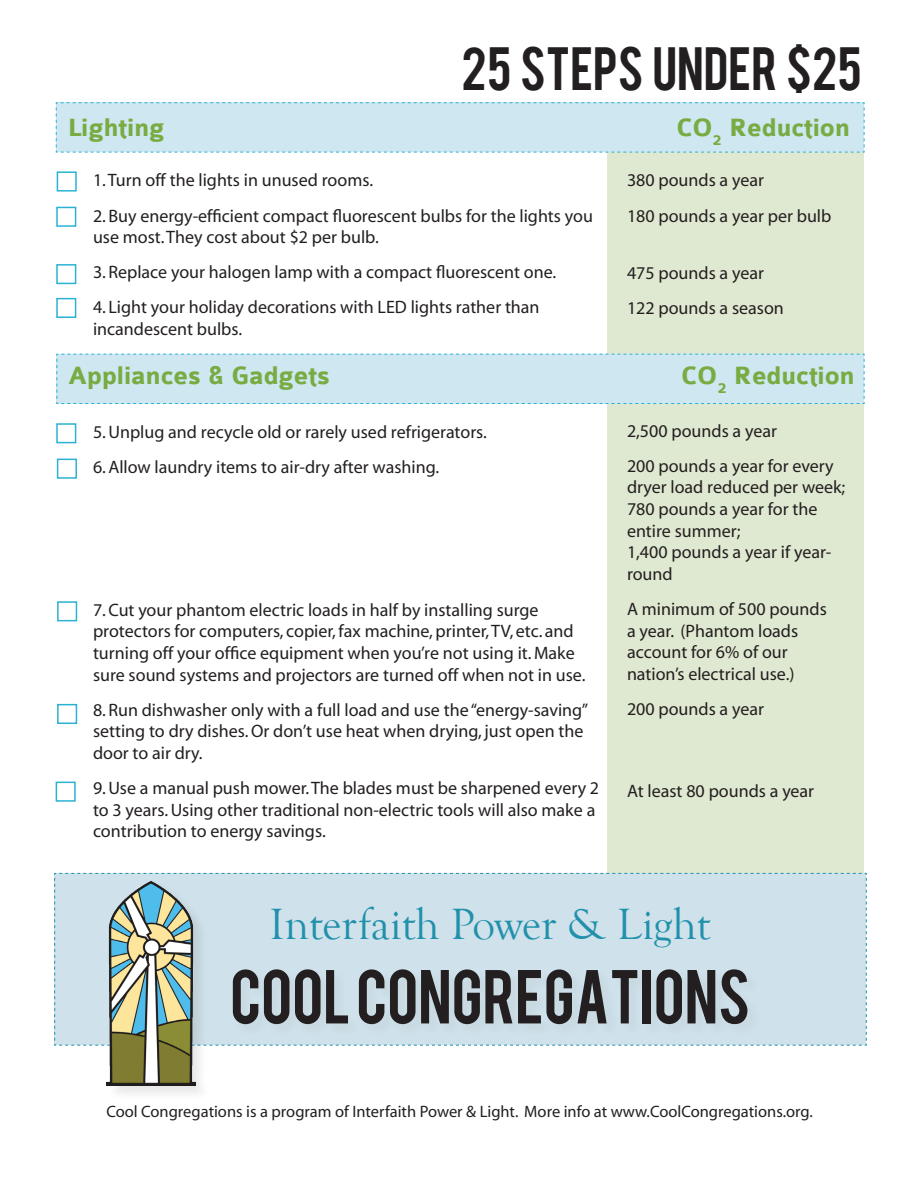
<style>
.page{position:relative;width:918px;height:1188px;background:#fff}
.page>*{position:absolute;margin:0;border:0;box-sizing:border-box;transform-origin:0 0}
.t1{font:60px "Bebas";color:#231f20}
.t2{font:48px "Bebas";color:#231f20}
.t3{font:45px "Goudy Old Style T";color:#2191ab}
.t4{font:700 27px "Colaborate";color:#78ab41}
.t5{font:18px/21.6px "Myriad";color:#231f20}
.t6{font:16.5px "Myriad";color:#231f20}
</style>
<div class="page">
<div style="left:608px;top:151px;width:256px;height:744px;background:#dfe8d0"></div>
<div style="left:56px;top:102px;width:809px;height:51px;background:#cee7f1"></div>
<div style="left:56px;top:264px;width:20px;height:20px;border:2px solid #2bb2d2"></div>
<div style="left:56px;top:353px;width:809px;height:51px;background:#cee7f1"></div>
<div style="left:57px;top:601px;width:20px;height:20px;border:2px solid #2bb2d2"></div>
<div style="left:57px;top:704px;width:20px;height:20px;border:2px solid #2bb2d2"></div>
<div style="left:56px;top:782px;width:20px;height:20px;border:2px solid #2bb2d2"></div>
<div style="left:57px;top:171px;width:20px;height:21px;border:2px solid #2bb2d2"></div>
<div style="left:56px;top:298px;width:20px;height:20px;border:2px solid #2bb2d2"></div>
<div style="left:56px;top:207px;width:20px;height:20px;border:2px solid #2bb2d2"></div>
<div style="left:57px;top:459px;width:20px;height:20px;border:2px solid #2bb2d2"></div>
<div style="left:56px;top:423px;width:20px;height:20px;border:2px solid #2bb2d2"></div>
<div style="left:54px;top:873px;width:813px;height:173px;background:#cfe1ea"></div>
<div style="left:231px;top:968px;width:531px;height:71px;background:#cbdde6"></div>
<div style="left:106px;top:881px;width:105px;height:220px;background:#231f20;opacity:.1"></div>
<img style="left:107px;top:880px;width:88px;height:206px">
<h2 class="t2" style="left:462px;top:33px;width:402px">25 STEPS UNDER $25</h2>
<h3 class="t4" style="left:68px;top:116px;width:98px">Lighting</h3>
<h3 class="t4" style="left:676px;top:116px;width:175px">CO<sub>2</sub> Reduction</h3>
<p class="t5" style="left:93px;top:170px;width:282px">1. Turn off the lights in unused rooms.</p>
<p class="t5" style="left:93px;top:205px;width:501px">2. Buy energy-efficient compact fluorescent bulbs for the lights you use most. They cost about $2 per bulb.</p>
<p class="t5" style="left:93px;top:262px;width:465px">3. Replace your halogen lamp with a compact fluorescent one.</p>
<p class="t5" style="left:93px;top:297px;width:448px">4. Light your holiday decorations with LED lights rather than incandescent bulbs.</p>
<p class="t5" style="left:627px;top:164px;width:206px;line-height:35.1px">380 pounds a year<br>180 pounds a year per bulb</p>
<p class="t5" style="left:627px;top:256px;width:158px;line-height:35.1px">475 pounds a year<br>122 pounds a season</p>
<h3 class="t4" style="left:68px;top:364px;width:263px">Appliances &amp; Gadgets</h3>
<h3 class="t4" style="left:681px;top:364px;width:175px">CO<sub>2</sub> Reduction</h3>
<p class="t5" style="left:93px;top:421px;width:395px">5. Unplug and recycle old or rarely used refrigerators.</p>
<p class="t5" style="left:93px;top:457px;width:348px">6. Allow laundry items to air-dry after washing.</p>
<p class="t5" style="left:93px;top:600px;width:494px">7. Cut your phantom electric loads in half by installing surge protectors for computers, copier, fax machine, printer, TV, etc. and turning off your office equipment when you’re not using it. Make sure sound systems and projectors are turned off when not in use.</p>
<p class="t5" style="left:93px;top:700px;width:497px">8. Run dishwasher only with a full load and use the “energy-saving” setting to dry dishes. Or don’t use heat when drying, just open the door to air dry.</p>
<p class="t5" style="left:93px;top:778px;width:508px">9. Use a manual push mower. The blades must be sharpened every 2 to 3 years. Using other traditional non-electric tools will also make a contribution to energy savings.</p>
<p class="t5" style="left:627px;top:414px;width:208px;line-height:35.1px">2,500 pounds a year<br>200 pounds a year for every</p>
<p class="t5" style="left:627px;top:477px;width:220px">dryer load reduced per week;<br>780 pounds a year for the entire summer;<br>1,400 pounds a year if year&shy;round</p>
<p class="t5" style="left:627px;top:599px;width:201px">A minimum of 500 pounds a year. (Phantom loads account for 6% of our nation’s electrical use.)</p>
<p class="t5" style="left:627px;top:699px;width:139px">200 pounds a year</p>
<p class="t5" style="left:627px;top:781px;width:189px">At least 80 pounds a year</p>
<h3 class="t3" style="left:270px;top:900px;width:442px">Interfaith Power &amp; Light</h3>
<h1 class="t1" style="left:230px;top:953px;width:522px">COOL CONGREGATIONS</h1>
<p class="t6" style="left:106px;top:1103px;width:708px">Cool Congregations is a program of Interfaith Power &amp; Light. More info at www.CoolCongregations.org.</p>
</div>
